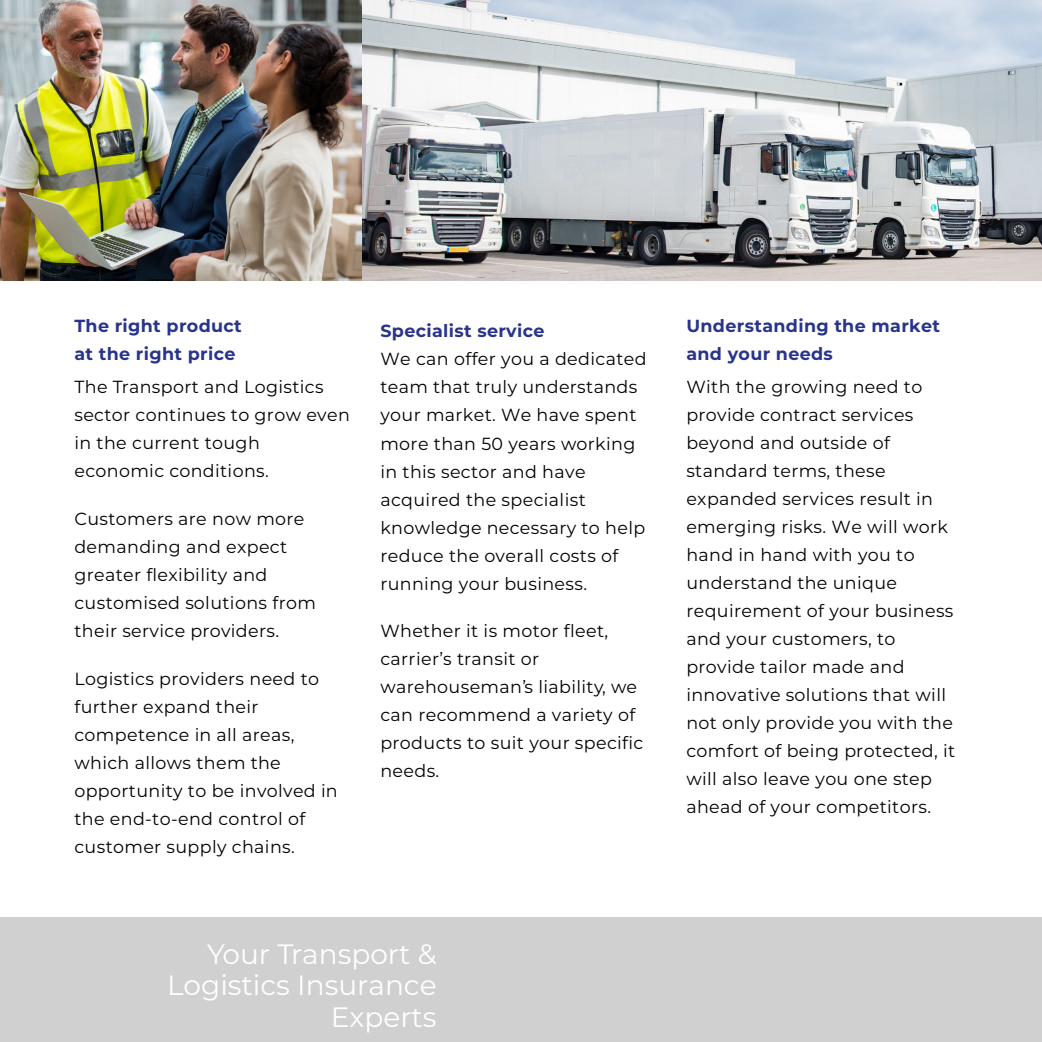
<style>
.page{position:relative;width:1042px;height:1042px;background:#fff}
.page>*{position:absolute;margin:0;border:0;box-sizing:border-box;transform-origin:0 0}
.t1{font:28px/31.5px "Montserrat";color:#fff;text-align:right}
.t2{font:17.5px/28px "Montserrat";letter-spacing:.02em;color:#000}
.t3{font:700 17.5px/28px "Montserrat";letter-spacing:.02em;color:#28348b}
</style>
<div class="page">
<div style="left:0;top:918px;width:1042px;height:124px;background:#d0d0d0"></div>
<img style="left:0;top:0;width:1042px;height:280px">
<p class="t3" style="left:74px;top:312px;width:169px">The right product at the right price</p>
<p class="t2" style="left:74px;top:373px;width:277px">The Transport and Logistics sector continues to grow even in the current tough economic conditions.</p>
<p class="t2" style="left:74px;top:505px;width:243px">Customers are now more demanding and expect greater flexibility and customised solutions from their service providers.</p>
<p class="t2" style="left:74px;top:665px;width:265px">Logistics providers need to further expand their competence in all areas, which allows them the opportunity to be involved in the end-to-end control of customer supply chains.</p>
<p class="t3" style="left:380px;top:317px;width:166px">Specialist service</p>
<p class="t2" style="left:380px;top:345px;width:268px">We can offer you a dedicated team that truly understands your market. We have spent more than 50 years working in this sector and have acquired the specialist knowledge necessary to help reduce the overall costs of running your business.</p>
<p class="t2" style="left:380px;top:617px;width:265px">Whether it is motor fleet, carrier’s transit or warehouseman’s liability, we can recommend a variety of products to suit your specific needs.</p>
<h1 class="t1" style="left:167px;top:938px;width:271px">Your Transport &amp;<br>Logistics Insurance<br>Experts</h1>
<p class="t3" style="left:686px;top:312px;width:255px">Understanding the market and your needs</p>
<p class="t2" style="left:686px;top:373px;width:270px">With the growing need to provide contract services beyond and outside of standard terms, these expanded services result in emerging risks. We will work hand in hand with you to understand the unique requirement of your business and your customers, to provide tailor made and innovative solutions that will not only provide you with the comfort of being protected, it will also leave you one step ahead of your competitors.</p>
</div>
